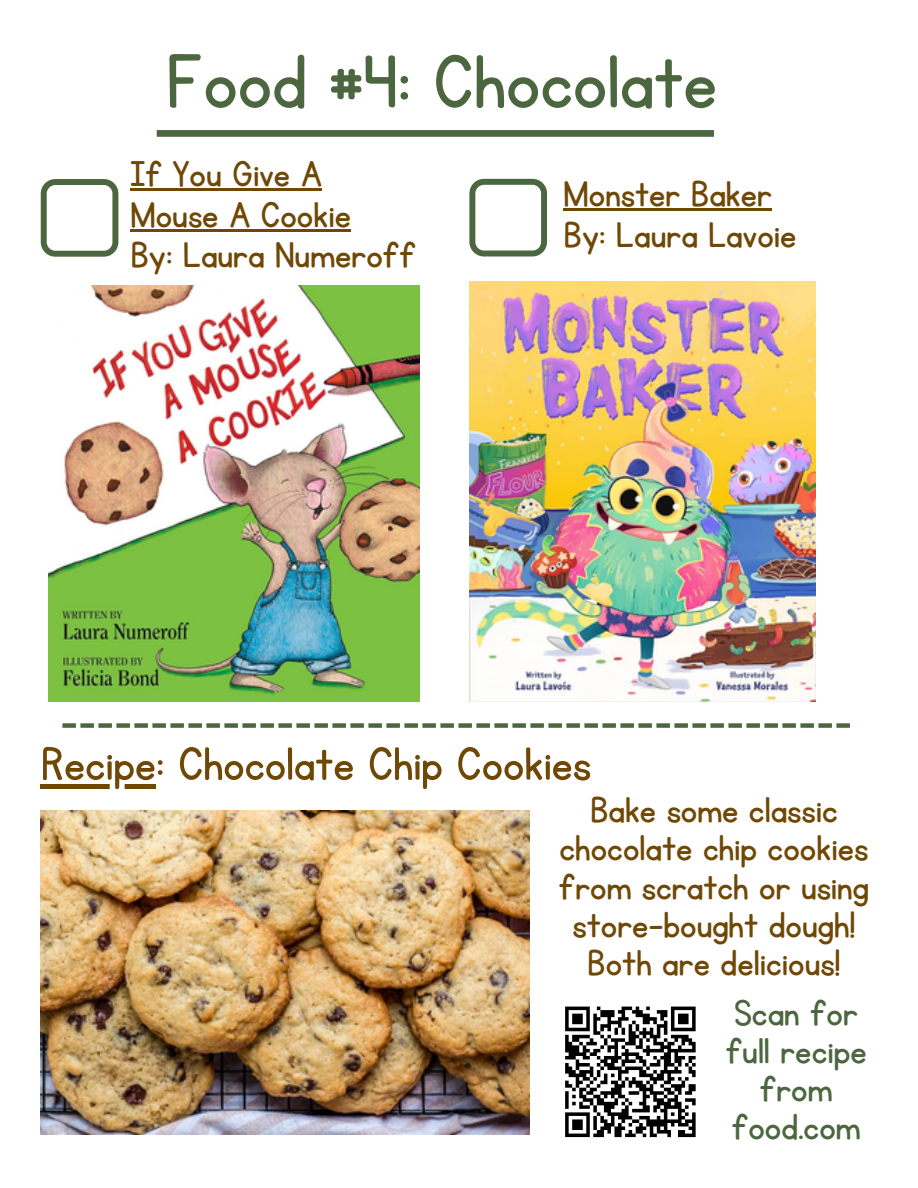
<style>
.page{position:relative;width:918px;height:1188px;background:#fff}
.page>*{position:absolute;margin:0;border:0;box-sizing:border-box;transform-origin:0 0}
.t1{font:87px "KG Primary Penmanship";color:#4c6740}
.t2{font:54px "KG Primary Penmanship";color:#704806}
.t3{font:42px/38.4px "KG Primary Penmanship";color:#704806}
.t4{font:42px/38.4px "KG Primary Penmanship";color:#4c6740;text-align:center}
</style>
<div class="page">
<div style="left:157px;top:130px;width:557px;height:7px;background:#4c6740"></div>
<svg style="left:41px;top:179px;width:77px;height:78px"></svg>
<svg style="left:469px;top:179px;width:78px;height:78px"></svg>
<svg style="left:565px;top:1006px;width:131px;height:132px"></svg>
<div style="left:62px;top:723px;width:14px;height:5px;background:#4c6740"></div>
<div style="left:80px;top:723px;width:14px;height:5px;background:#4c6740"></div>
<div style="left:98px;top:723px;width:14px;height:5px;background:#4c6740"></div>
<div style="left:116px;top:723px;width:14px;height:5px;background:#4c6740"></div>
<div style="left:134px;top:723px;width:14px;height:5px;background:#4c6740"></div>
<div style="left:152px;top:723px;width:14px;height:5px;background:#4c6740"></div>
<div style="left:170px;top:723px;width:14px;height:5px;background:#4c6740"></div>
<div style="left:188px;top:723px;width:14px;height:5px;background:#4c6740"></div>
<div style="left:206px;top:723px;width:14px;height:5px;background:#4c6740"></div>
<div style="left:224px;top:723px;width:14px;height:5px;background:#4c6740"></div>
<div style="left:242px;top:723px;width:14px;height:5px;background:#4c6740"></div>
<div style="left:260px;top:723px;width:14px;height:5px;background:#4c6740"></div>
<div style="left:278px;top:723px;width:14px;height:5px;background:#4c6740"></div>
<div style="left:296px;top:723px;width:14px;height:5px;background:#4c6740"></div>
<div style="left:314px;top:723px;width:14px;height:5px;background:#4c6740"></div>
<div style="left:332px;top:723px;width:14px;height:5px;background:#4c6740"></div>
<div style="left:350px;top:723px;width:14px;height:5px;background:#4c6740"></div>
<div style="left:368px;top:723px;width:14px;height:5px;background:#4c6740"></div>
<div style="left:386px;top:723px;width:14px;height:5px;background:#4c6740"></div>
<div style="left:404px;top:723px;width:14px;height:5px;background:#4c6740"></div>
<div style="left:422px;top:723px;width:14px;height:5px;background:#4c6740"></div>
<div style="left:440px;top:723px;width:14px;height:5px;background:#4c6740"></div>
<div style="left:458px;top:723px;width:14px;height:5px;background:#4c6740"></div>
<div style="left:476px;top:723px;width:14px;height:5px;background:#4c6740"></div>
<div style="left:494px;top:723px;width:14px;height:5px;background:#4c6740"></div>
<div style="left:512px;top:723px;width:14px;height:5px;background:#4c6740"></div>
<div style="left:530px;top:723px;width:14px;height:5px;background:#4c6740"></div>
<div style="left:548px;top:723px;width:14px;height:5px;background:#4c6740"></div>
<div style="left:566px;top:723px;width:14px;height:5px;background:#4c6740"></div>
<div style="left:584px;top:723px;width:14px;height:5px;background:#4c6740"></div>
<div style="left:602px;top:723px;width:14px;height:5px;background:#4c6740"></div>
<div style="left:620px;top:723px;width:14px;height:5px;background:#4c6740"></div>
<div style="left:638px;top:723px;width:14px;height:5px;background:#4c6740"></div>
<div style="left:656px;top:723px;width:14px;height:5px;background:#4c6740"></div>
<div style="left:674px;top:723px;width:14px;height:5px;background:#4c6740"></div>
<div style="left:692px;top:723px;width:14px;height:5px;background:#4c6740"></div>
<div style="left:710px;top:723px;width:14px;height:5px;background:#4c6740"></div>
<div style="left:728px;top:723px;width:14px;height:5px;background:#4c6740"></div>
<div style="left:746px;top:723px;width:14px;height:5px;background:#4c6740"></div>
<div style="left:764px;top:723px;width:14px;height:5px;background:#4c6740"></div>
<div style="left:782px;top:723px;width:14px;height:5px;background:#4c6740"></div>
<div style="left:800px;top:723px;width:14px;height:5px;background:#4c6740"></div>
<div style="left:818px;top:723px;width:14px;height:5px;background:#4c6740"></div>
<div style="left:836px;top:723px;width:14px;height:5px;background:#4c6740"></div>
<img style="left:41px;top:810px;width:488px;height:324px">
<img style="left:48px;top:285px;width:371px;height:417px">
<img style="left:469px;top:281px;width:347px;height:421px">
<hr style="left:131px;top:189px;width:191px;height:2px;background:#704806">
<hr style="left:131px;top:229px;width:220px;height:2px;background:#704806">
<hr style="left:564px;top:209px;width:208px;height:2px;background:#704806">
<hr style="left:41px;top:784px;width:115px;height:4px;background:#704806">
<h1 class="t1" style="left:165px;top:40px;width:553px">Food #4: Chocolate</h1>
<p class="t3" style="left:131px;top:155px;width:222px;line-height:40.5px">If You Give A<br>Mouse A Cookie</p>
<p class="t3" style="left:131px;top:237px;width:287px">By: Laura Numeroff</p>
<p class="t3" style="left:564px;top:176px;width:210px">Monster Baker</p>
<p class="t3" style="left:564px;top:217px;width:234px">By: Laura Lavoie</p>
<p class="t2" style="left:41px;top:738px;width:552px">Recipe: Chocolate Chip Cookies</p>
<p class="t3" style="left:559px;top:792px;width:312px;text-align:center">Bake some classic chocolate chip cookies from scratch or using store-bought dough!<br>Both are delicious!</p>
<h2 class="t4" style="left:726px;top:995px;width:142px">Scan for full recipe from food.com</h2>
</div>
